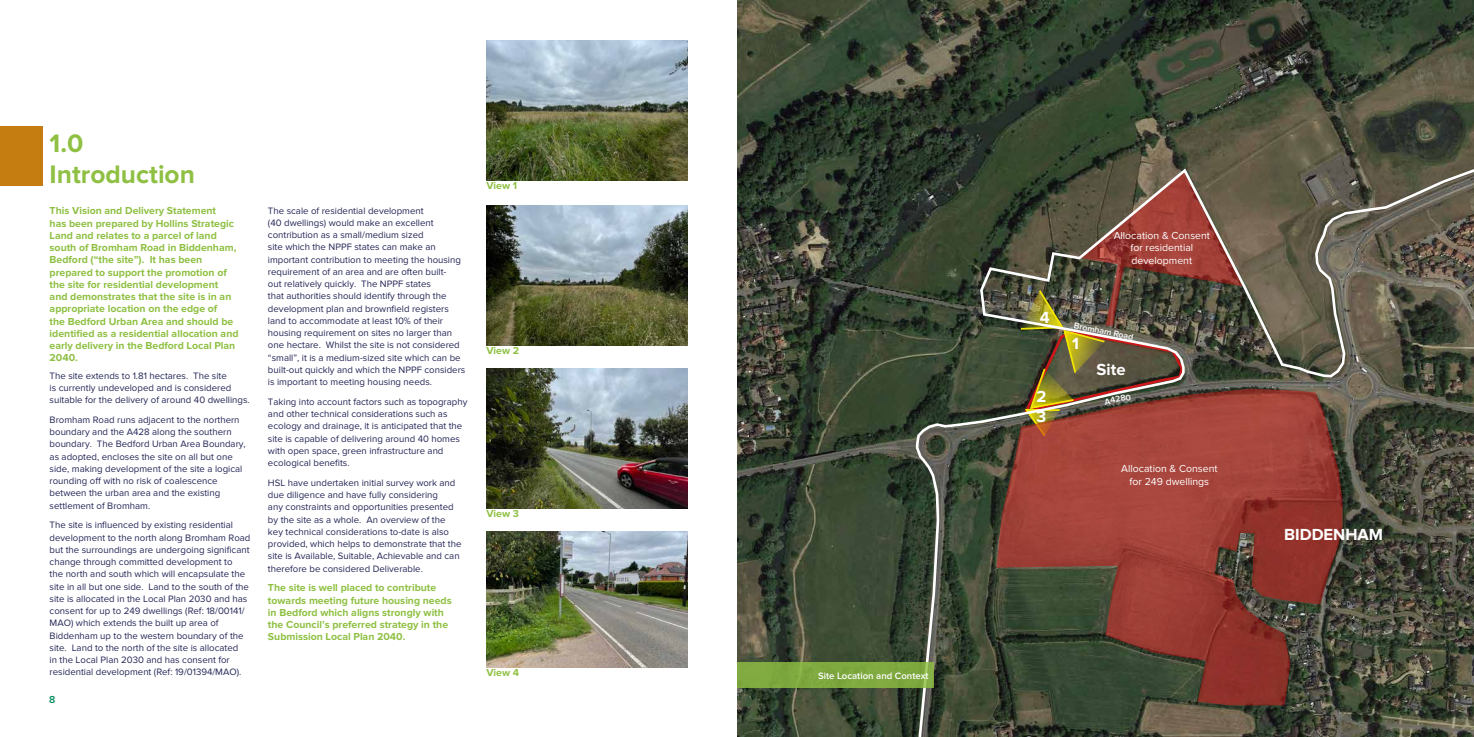
<style>
.page{position:relative;width:1474px;height:737px;background:#fff}
.page>*{position:absolute;margin:0;border:0;box-sizing:border-box;transform-origin:0 0}
.t1{font:700 26.25px/31.5px "Proxima Nova";color:#8fc043}
.t2{font:700 16.62px/20.2px "Proxima Nova";color:#fff}
.t3{font:700 10.5px/12.2px "Proxima Nova";color:#8fc043}
.t4{font:10.5px/12.2px "Proxima Nova";color:#fff;text-align:center}
.t5{font:600 10.5px "Proxima Nova";color:#008b5e}
.t6{font:9.62px/12.2px "Proxima Nova";color:#252757}
.t7{font:600 9.62px "Proxima Nova";color:#fff}
.t8{font:600 8.75px "Proxima Nova";color:#fff}
</style>
<div class="page">
<img style="left:737px;top:0;width:736px;height:736px">
<div style="left:0;top:126px;width:42px;height:60px;background:#c57d11"></div>
<img style="left:486px;top:531px;width:201px;height:136px">
<img style="left:486px;top:368px;width:201px;height:140px">
<img style="left:486px;top:206px;width:201px;height:140px">
<img style="left:486px;top:41px;width:201px;height:139px">
<svg style="left:914px;top:165px;width:559px;height:572px;background:#624c3d"></svg>
<div style="left:737px;top:662px;width:196px;height:25px;background:#7faa40"></div>
<h1 class="t1" style="left:50px;top:128px;width:147px">1.0<br>Introduction</h1>
<p class="t3" style="left:50px;top:205px;width:190px">This Vision and Delivery Statement<br>has been prepared by Hollins Strategic Land and relates to a parcel of land south of Bromham Road in Biddenham, Bedford (“the site”). It has been prepared to support the promotion of the site for residential development and demonstrates that the site is in an appropriate location on the edge of<br>the Bedford Urban Area and should be identified as a residential allocation and early delivery in the Bedford Local Plan 2040.</p>
<p class="t6" style="left:50px;top:369px;width:202px">The site extends to 1.81 hectares. The site<br>is currently undeveloped and is considered suitable for the delivery of around 40 dwellings.</p>
<p class="t6" style="left:50px;top:413px;width:198px">Bromham Road runs adjacent to the northern boundary and the A428 along the southern boundary. The Bedford Urban Area Boundary, as adopted, encloses the site on all but one side, making development of the site a logical rounding off with no risk of coalescence between the urban area and the existing settlement of Bromham.</p>
<p class="t6" style="left:50px;top:519px;width:202px">The site is influenced by existing residential development to the north along Bromham Road but the surroundings are undergoing significant change through committed development to<br>the north and south which will encapsulate the site in all but one side. Land to the south of the site is allocated in the Local Plan 2030 and has consent for up to 249 dwellings (Ref: 18/00141/ MAO) which extends the built up area of Biddenham up to the western boundary of the site. Land to the north of the site is allocated<br>in the Local Plan 2030 and has consent for residential development (Ref: 19/01394/MAO).</p>
<p class="t5" style="left:49px;top:694px;width:8px">8</p>
<p class="t6" style="left:268px;top:204px;width:199px">The scale of residential development<br>(40 dwellings) would make an excellent contribution as a small/medium sized<br>site which the NPPF states can make an important contribution to meeting the housing requirement of an area and are often built-<br>out relatively quickly. The NPPF states<br>that authorities should identify through the development plan and brownfield registers land to accommodate at least 10% of their housing requirement on sites no larger than one hectare. Whilst the site is not considered “small”, it is a medium-sized site which can be built-out quickly and which the NPPF considers is important to meeting housing needs.</p>
<p class="t6" style="left:268px;top:396px;width:201px">Taking into account factors such as topography and other technical considerations such as ecology and drainage, it is anticipated that the site is capable of delivering around 40 homes with open space, green infrastructure and ecological benefits.</p>
<p class="t6" style="left:268px;top:476px;width:195px">HSL have undertaken initial survey work and due diligence and have fully considering<br>any constraints and opportunities presented by the site as a whole. An overview of the key technical considerations to-date is also provided, which helps to demonstrate that the site is Available, Suitable, Achievable and can therefore be considered Deliverable.</p>
<p class="t3" style="left:268px;top:582px;width:185px">The site is well placed to contribute towards meeting future housing needs in Bedford which aligns strongly with the Council’s preferred strategy in the Submission Local Plan 2040.</p>
<p class="t3" style="left:486px;top:179px;width:32px">View 1</p>
<p class="t3" style="left:486px;top:344px;width:34px">View 2</p>
<p class="t3" style="left:486px;top:507px;width:34px">View 3</p>
<p class="t3" style="left:486px;top:666px;width:34px">View 4</p>
<p class="t7" style="left:818px;top:670px;width:112px">Site Location and Context</p>
<h2 class="t2" style="left:1039px;top:308px;width:11px">4</h2>
<h2 class="t2" style="left:1036px;top:386px;width:11px">2<br>3</h2>
<p class="t4" style="left:1113px;top:230px;width:98px">Allocation &amp; Consent for residential development</p>
<p class="t8" style="left:1075px;top:320px;width:62px;rotate:11deg">Bromham Road</p>
<h2 class="t2" style="left:1072px;top:334px;width:8px">1</h2>
<h2 class="t2" style="left:1096px;top:360px;width:30px">Site</h2>
<p class="t8" style="left:1103px;top:397px;width:28px;rotate:-11deg">A4280</p>
<p class="t4" style="left:1121px;top:463px;width:98px">Allocation &amp; Consent for 249 dwellings</p>
<h2 class="t2" style="left:1284px;top:525px;width:101px">BIDDENHAM</h2>
</div>
